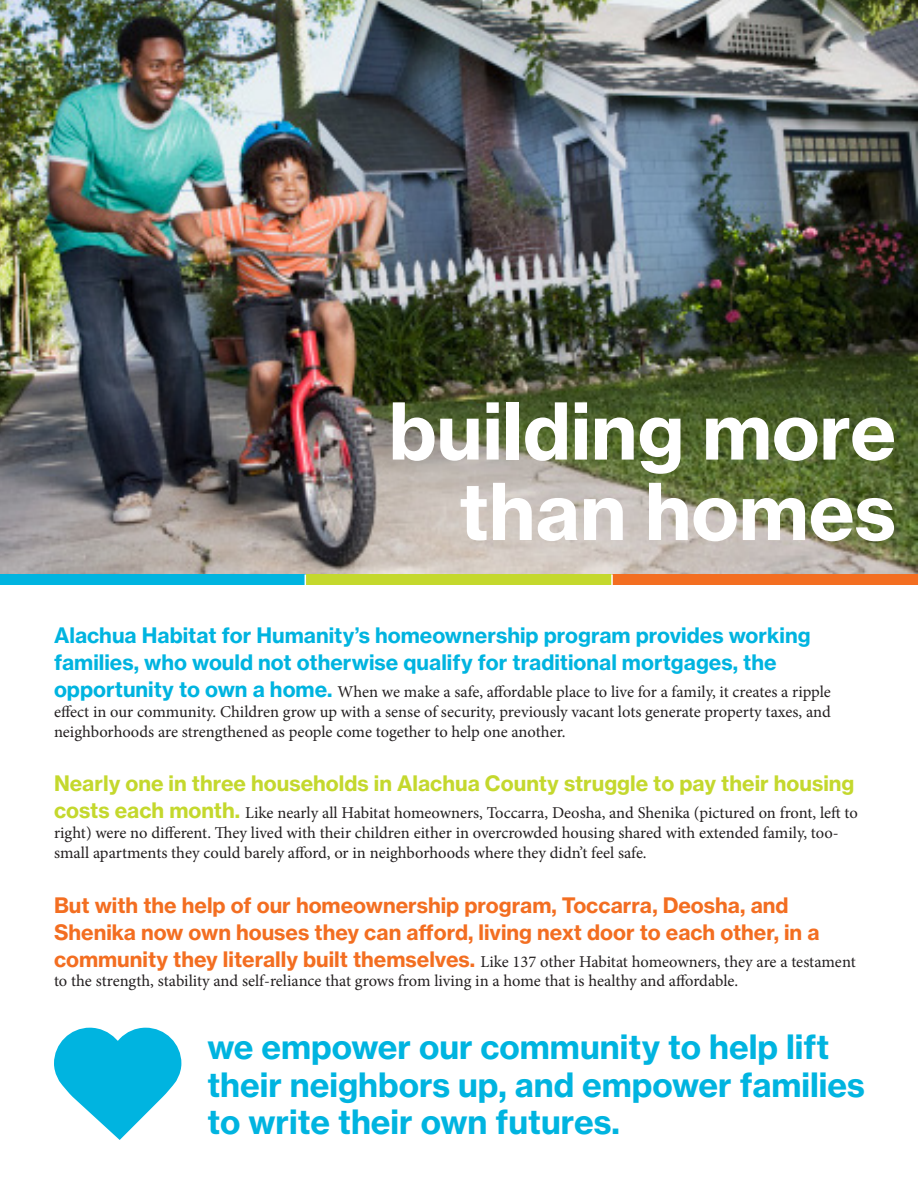
<style>
.page{position:relative;width:918px;height:1188px;background:#fff}
.page>*{position:absolute;margin:0;border:0;box-sizing:border-box;transform-origin:0 0}
.t1{font:76.95px "N Haas Grotesk TX Pro 75 Bd";color:#fff}
.t2{font:33px/37.5px "N Haas Grotesk TX Pro 75 Bd";color:#00b4e0}
.t3{font:21px/27px "N Haas Grotesk TX Pro 75 Bd";color:#00b4e0}
.t4{font:21px/27px "N Haas Grotesk TX Pro 75 Bd";color:#f36e21}
.t5{font:21px "N Haas Grotesk TX Pro 75 Bd";color:#c4d82d}
.t6{font:16.5px/19.8px "Minion Pro";letter-spacing:-.005em;color:#231f20}
.s1{font-family:"N Haas Grotesk TX Pro 75 Bd";font-size:21px;color:#00b4e0}
.s2{font-family:"N Haas Grotesk TX Pro 75 Bd";font-size:21px;color:#c4d82d}
.s3{font-family:"N Haas Grotesk TX Pro 75 Bd";font-size:21px;color:#f36e21}
</style>
<div class="page">
<img style="left:0;top:0;width:918px;height:574px">
<div style="left:0;top:574px;width:306px;height:11px;background:#00b4e0"></div>
<div style="left:306px;top:574px;width:306px;height:11px;background:#c4d82d"></div>
<div style="left:612px;top:574px;width:306px;height:11px;background:#f36e21"></div>
<svg style="left:54px;top:1028px;width:127px;height:112px"></svg>
<svg style="left:611px;top:574px;width:2px;height:11px"></svg>
<p class="t1" style="left:389px;top:383px;width:509px">building more</p>
<p class="t1" style="left:459px;top:463px;width:438px">than homes</p>
<p class="t3" style="left:54px;top:622px;width:758px">Alachua Habitat for Humanity’s homeownership program provides working families, who would not otherwise qualify for traditional mortgages, the</p>
<p class="t6" style="left:54px;top:682px;width:778px;text-align:justify"><span class="s1">opportunity to own a home.</span> When we make a safe, affordable place to live for a family, it creates a ripple effect in our community. Children grow up with a sense of security, previously vacant lots generate property taxes, and neighborhoods are strengthened as people come together to help one another.</p>
<p class="t5" style="left:54px;top:770px;width:802px">Nearly one in three households in Alachua County struggle to pay their housing</p>
<p class="t6" style="left:54px;top:803px;width:805px"><span class="s2">costs each month.</span> Like nearly all Habitat homeowners, Toccarra, Deosha, and Shenika (pictured on front, left to right) were no different. They lived with their children either in overcrowded housing shared with extended family, too&shy;small apartments they could barely afford, or in neighborhoods where they didn’t feel safe.</p>
<p class="t4" style="left:54px;top:891px;width:767px">But with the help of our homeownership program, Toccarra, Deosha, and<br>Shenika now own houses they can afford, living next door to each other, in a</p>
<p class="t6" style="left:54px;top:951px;width:803px"><span class="s3">community they literally built themselves.</span> Like 137 other Habitat homeowners, they are a testament to the strength, stability and self-reliance that grows from living in a home that is healthy and affordable.</p>
<p class="t2" style="left:207px;top:1028px;width:659px">we empower our community to help lift their neighbors up, and empower families to write their own futures.</p>
</div>
